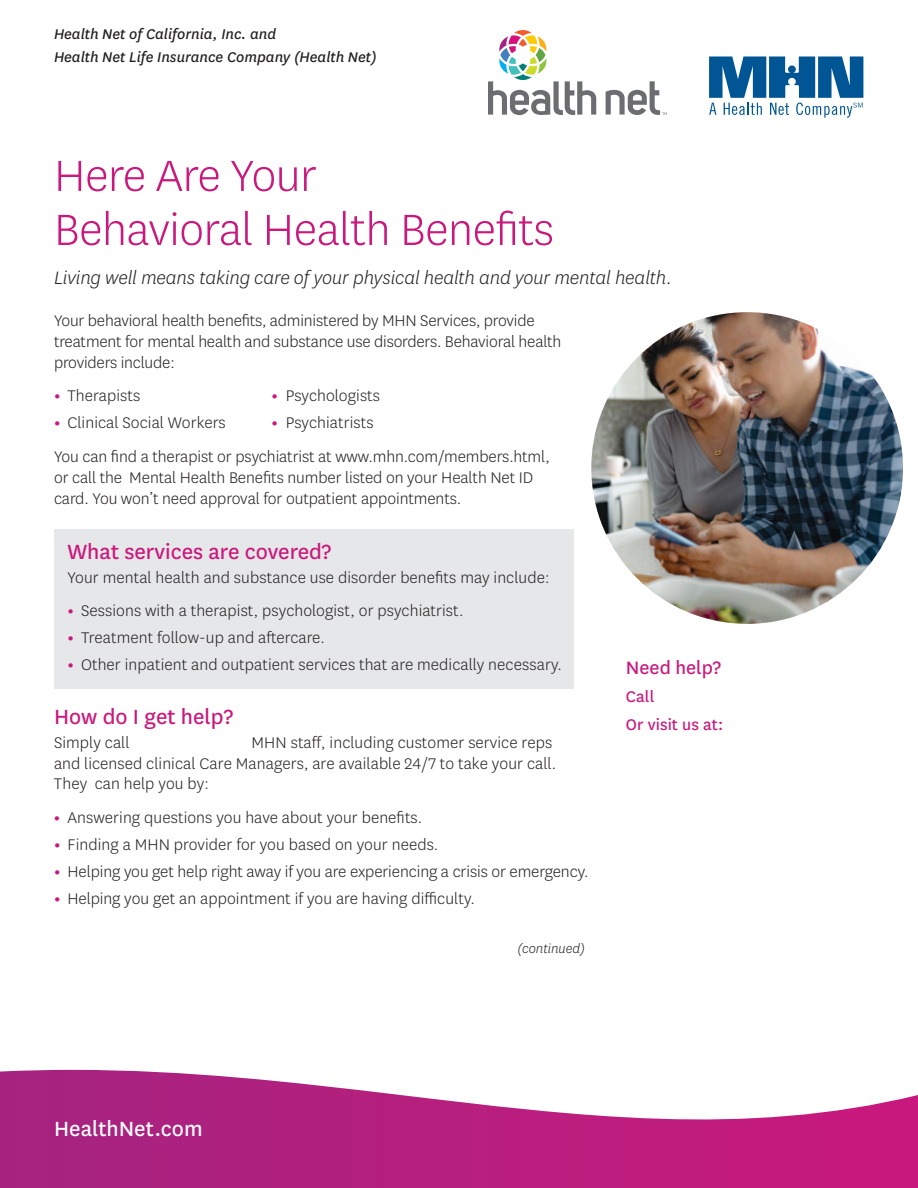
<style>
.page{position:relative;width:918px;height:1188px;background:#fff}
.page>*{position:absolute;margin:0;border:0;box-sizing:border-box;transform-origin:0 0}
.t1{font:300 51px/54px "Centene Sans";letter-spacing:-.01em;color:#ca187d}
.t2{font:24px "Centene Sans";color:#ca187d}
.t3{font:24px "Centene Sans";color:#fff}
.t4{font:italic 300 21px "Centene Sans";letter-spacing:-.005em;color:#231f20}
.t5{font:21px "Centene Sans";color:#ca187d}
.t6{font:300 18px/21px "Centene Sans";letter-spacing:.005em;color:#231f20}
.t7{font:18px "Centene Sans";letter-spacing:.005em;color:#ca187d}
.t8{font:italic 16.5px/22.5px "Centene Sans";color:#231f20}
.t9{font:italic 300 15px "Centene Sans";color:#231f20}
.s1{font-weight:700;color:#ca187d}
</style>
<div class="page">
<div style="left:54px;top:529px;width:519px;height:160px;background:#e6e7e9"></div>
<svg style="left:488px;top:30px;width:108px;height:85px"></svg>
<svg style="left:606px;top:81px;width:61px;height:34px"></svg>
<svg style="left:709px;top:56px;width:154px;height:62px"></svg>
<img style="left:591px;top:312px;width:312px;height:312px;border-radius:156px">
<svg style="left:0;top:1070px;width:918px;height:118px"></svg>
<p class="t8" style="left:54px;top:22px;width:324px">Health Net of California, Inc. and<br>Health Net Life Insurance Company (Health Net)</p>
<h1 class="t1" style="left:54px;top:147px;width:501px">Here Are Your<br>Behavioral Health Benefits</h1>
<p class="t4" style="left:54px;top:265px;width:619px">Living well means taking care of your physical health and your mental health.</p>
<p class="t6" style="left:54px;top:309px;width:509px">Your behavioral health benefits, administered by MHN Services, provide treatment for mental health and substance use disorders. Behavioral health providers include:</p>
<p class="t6" style="left:54px;top:384px;width:88px"><span class="s1">•</span> Therapists</p>
<p class="t6" style="left:54px;top:411px;width:173px"><span class="s1">•</span> Clinical Social Workers</p>
<p class="t6" style="left:271px;top:384px;width:110px"><span class="s1">•</span> Psychologists</p>
<p class="t6" style="left:271px;top:411px;width:104px"><span class="s1">•</span> Psychiatrists</p>
<p class="t6" style="left:54px;top:446px;width:497px">You can find a therapist or psychiatrist at www.mhn.com/members.html, or call the Mental Health Benefits number listed on your Health Net ID card. You won’t need approval for outpatient appointments.</p>
<h2 class="t2" style="left:68px;top:536px;width:265px">What services are covered?</h2>
<p class="t6" style="left:68px;top:566px;width:483px">Your mental health and substance use disorder benefits may include:</p>
<p class="t6" style="left:68px;top:599px;width:398px"><span class="s1">•</span> Sessions with a therapist, psychologist, or psychiatrist.</p>
<p class="t6" style="left:68px;top:626px;width:259px"><span class="s1">•</span> Treatment follow-up and aftercare.</p>
<p class="t6" style="left:68px;top:653px;width:496px"><span class="s1">•</span> Other inpatient and outpatient services that are medically necessary.</p>
<h2 class="t2" style="left:54px;top:701px;width:181px">How do I get help?</h2>
<p class="t6" style="left:54px;top:732px;width:77px">Simply call</p>
<p class="t5" style="left:626px;top:654px;width:97px">Need help?</p>
<p class="t7" style="left:626px;top:684px;width:30px">Call</p>
<p class="t7" style="left:626px;top:712px;width:99px">Or visit us at:</p>
<p class="t6" style="left:54px;top:732px;width:504px;line-height:20.5px;text-indent:198px">MHN staff, including customer service reps and licensed clinical Care Managers, are available 24/7 to take your call.<br>They can help you by:</p>
<p class="t6" style="left:54px;top:806px;width:370px"><span class="s1">•</span> Answering questions you have about your benefits.</p>
<p class="t6" style="left:54px;top:833px;width:386px"><span class="s1">•</span> Finding a MHN provider for you based on your needs.</p>
<p class="t6" style="left:54px;top:860px;width:536px"><span class="s1">•</span> Helping you get help right away if you are experiencing a crisis or emergency.</p>
<p class="t6" style="left:54px;top:887px;width:423px"><span class="s1">•</span> Helping you get an appointment if you are having difficulty.</p>
<p class="t9" style="left:517px;top:940px;width:69px">(continued)</p>
<p class="t3" style="left:54px;top:1113px;width:150px">HealthNet.com</p>
</div>
